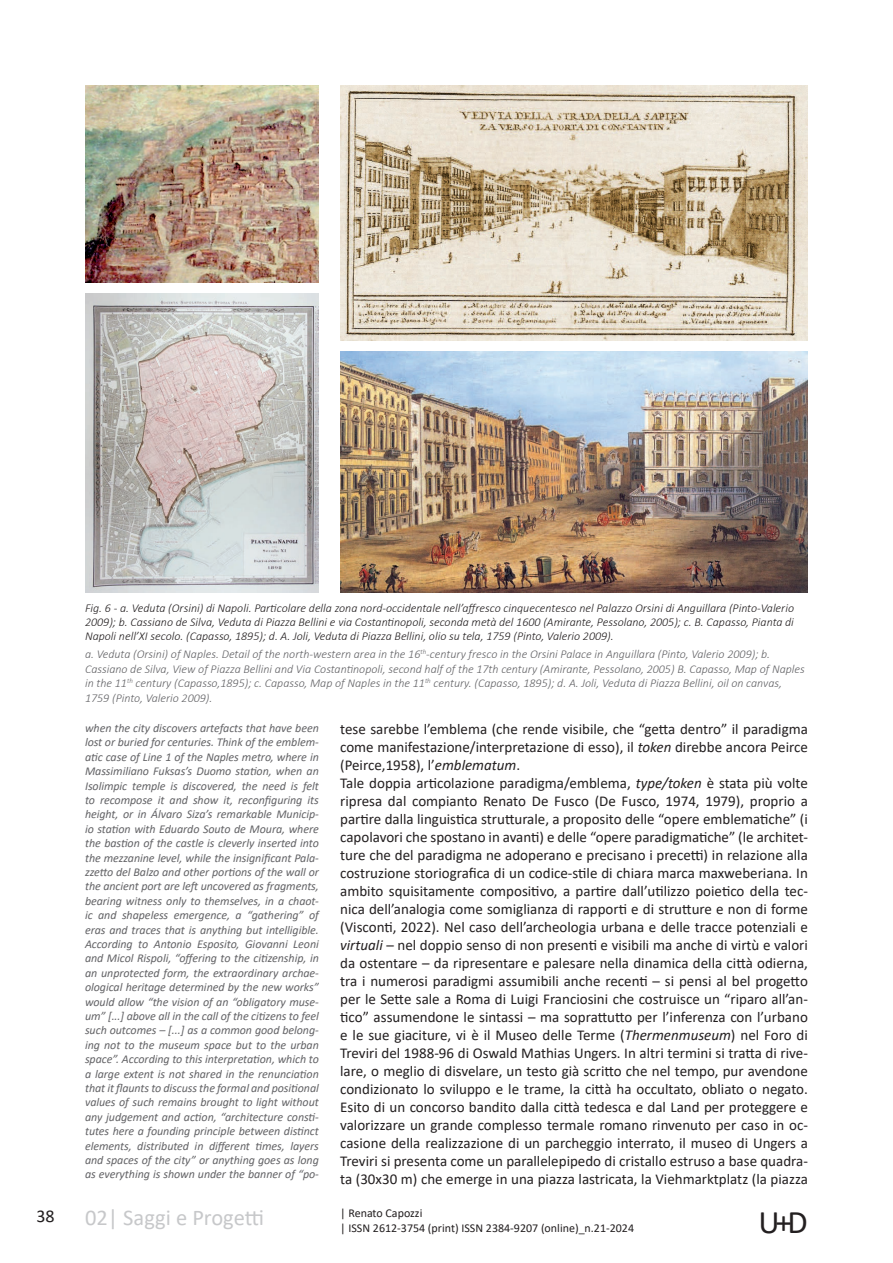
<style>
.page{position:relative;width:893px;height:1263px;background:#fff}
.page>*{position:absolute;margin:0;border:0;box-sizing:border-box;transform-origin:0 0}
.t1{font:33px "Calibri";color:#231f20}
.t2{font:22.5px "Calibri";color:#c7c8ca}
.t3{font:18px "Calibri";color:#231f20}
.t4{font:15px/18px "Calibri";color:#231f20}
.t5{font:italic 12px/14.4px "Calibri";letter-spacing:-.005em;color:#636366;text-align:justify}
.t6{font:italic 300 12px/14.4px "Calibri";color:#636366}
.t7{font:italic 300 12px/14.4px "Calibri";color:#231f20;text-align:justify}
.t8{font:12px "Calibri";color:#231f20}
.s1{font-style:italic}
</style>
<div class="page">
<img style="left:85px;top:85px;width:234px;height:198px">
<img style="left:85px;top:293px;width:234px;height:299px">
<img style="left:340px;top:85px;width:468px;height:255px">
<img style="left:340px;top:351px;width:468px;height:241px">
<p class="t7" style="left:85px;top:600px;width:710px">Fig. 6 - a. Veduta (Orsini) di Napoli. Particolare della zona nord-occidentale nell’affresco cinquecentesco nel Palazzo Orsini di Anguillara (Pinto-Valerio 2009); b. Cassiano de Silva, Veduta di Piazza Bellini e via Costantinopoli, seconda metà del 1600 (Amirante, Pessolano, 2005); c. B. Capasso, Pianta di Napoli nell’XI secolo. (Capasso, 1895); d. A. Joli, Veduta di Piazza Bellini, olio su tela, 1759 (Pinto, Valerio 2009).</p>
<p class="t6" style="left:85px;top:647px;width:721px">a. Veduta (Orsini) of Naples. Detail of the north-western area in the 16<sup>th</sup>-century fresco in the Orsini Palace in Anguillara (Pinto, Valerio 2009); b.<br>Cassiano de Silva, View of Piazza Bellini and Via Costantinopoli, second half of the 17th century (Amirante, Pessolano, 2005) B. Capasso, Map of Naples in the 11<sup>th</sup> century (Capasso,1895); c. Capasso, Map of Naples in the 11<sup>th</sup> century. (Capasso, 1895); d. A. Joli, Veduta di Piazza Bellini, oil on canvas, 1759 (Pinto, Valerio 2009).</p>
<p class="t5" style="left:85px;top:720px;width:235px">when the city discovers artefacts that have been lost or buried for centuries. Think of the emblem&shy;atic case of Line 1 of the Naples metro, where in Massimiliano Fuksas’s Duomo station, when an Isolimpic temple is discovered, the need is felt to recompose it and show it, reconfiguring its height, or in Álvaro Siza’s remarkable Municip&shy;io station with Eduardo Souto de Moura, where the bastion of the castle is cleverly inserted into the mezzanine level, while the insignificant Pala&shy;zzetto del Balzo and other portions of the wall or the ancient port are left uncovered as fragments, bearing witness only to themselves, in a chaot&shy;ic and shapeless emergence, a “gathering” of eras and traces that is anything but intelligible.<br>According to Antonio Esposito, Giovanni Leoni and Micol Rispoli, “offering to the citizenship, in an unprotected form, the extraordinary archae&shy;ological heritage determined by the new works” would allow “the vision of an “obligatory muse&shy;um” [...] above all in the call of the citizens to feel such outcomes – [...] as a common good belong&shy;ing not to the museum space but to the urban space”. According to this interpretation, which to a large extent is not shared in the renunciation that it flaunts to discuss the formal and positional values of such remains brought to light without any judgement and action, “architecture consti&shy;tutes here a founding principle between distinct elements, distributed in different times, layers and spaces of the city” or anything goes as long as everything is shown under the banner of “po-</p>
<p class="t4" style="left:340px;top:720px;width:469px">tese sarebbe l’emblema (che rende visibile, che “getta dentro” il paradigma come manifestazione/interpretazione di esso), il <span class="s1">token</span> direbbe ancora Peirce (Peirce,1958), l’<span class="s1">emblematum</span>.<br>Tale doppia articolazione paradigma/emblema, <span class="s1">type/token</span> è stata più volte ripresa dal compianto Renato De Fusco (De Fusco, 1974, 1979), proprio a partire dalla linguistica strutturale, a proposito delle “opere emblematiche” (i capolavori che spostano in avanti) e delle “opere paradigmatiche” (le architet&shy;ture che del paradigma ne adoperano e precisano i precetti) in relazione alla costruzione storiografica di un codice-stile di chiara marca maxweberiana. In ambito squisitamente compositivo, a partire dall’utilizzo poietico della tec&shy;nica dell’analogia come somiglianza di rapporti e di strutture e non di forme (Visconti, 2022). Nel caso dell’archeologia urbana e delle tracce potenziali e <span class="s1">virtuali</span> – nel doppio senso di non presenti e visibili ma anche di virtù e valori da ostentare – da ripresentare e palesare nella dinamica della città odierna, tra i numerosi paradigmi assumibili anche recenti – si pensi al bel progetto per le Sette sale a Roma di Luigi Franciosini che costruisce un “riparo all’an&shy;tico” assumendone le sintassi – ma soprattutto per l’inferenza con l’urbano e le sue giaciture, vi è il Museo delle Terme (<span class="s1">Thermenmuseum</span>) nel Foro di Treviri del 1988-96 di Oswald Mathias Ungers. In altri termini si tratta di rive&shy;lare, o meglio di disvelare, un testo già scritto che nel tempo, pur avendone condizionato lo sviluppo e le trame, la città ha occultato, obliato o negato.<br>Esito di un concorso bandito dalla città tedesca e dal Land per proteggere e valorizzare un grande complesso termale romano rinvenuto per caso in oc&shy;casione della realizzazione di un parcheggio interrato, il museo di Ungers a Treviri si presenta come un parallelepipedo di cristallo estruso a base quadra&shy;ta (30x30 m) che emerge in una piazza lastricata, la Viehmarktplatz (la piazza</p>
<p class="t3" style="left:36px;top:1203px;width:20px">38</p>
<p class="t8" style="left:340px;top:1205px;width:84px">| Renato Capozzi</p>
<h2 class="t2" style="left:85px;top:1202px;width:181px">02| Saggi e Progetti</h2>
<p class="t8" style="left:340px;top:1219px;width:295px">| ISSN 2612-3754 (print) ISSN 2384-9207 (online)_n.21-2024</p>
<h1 class="t1" style="left:759px;top:1199px;width:51px">U+D</h1>
</div>
